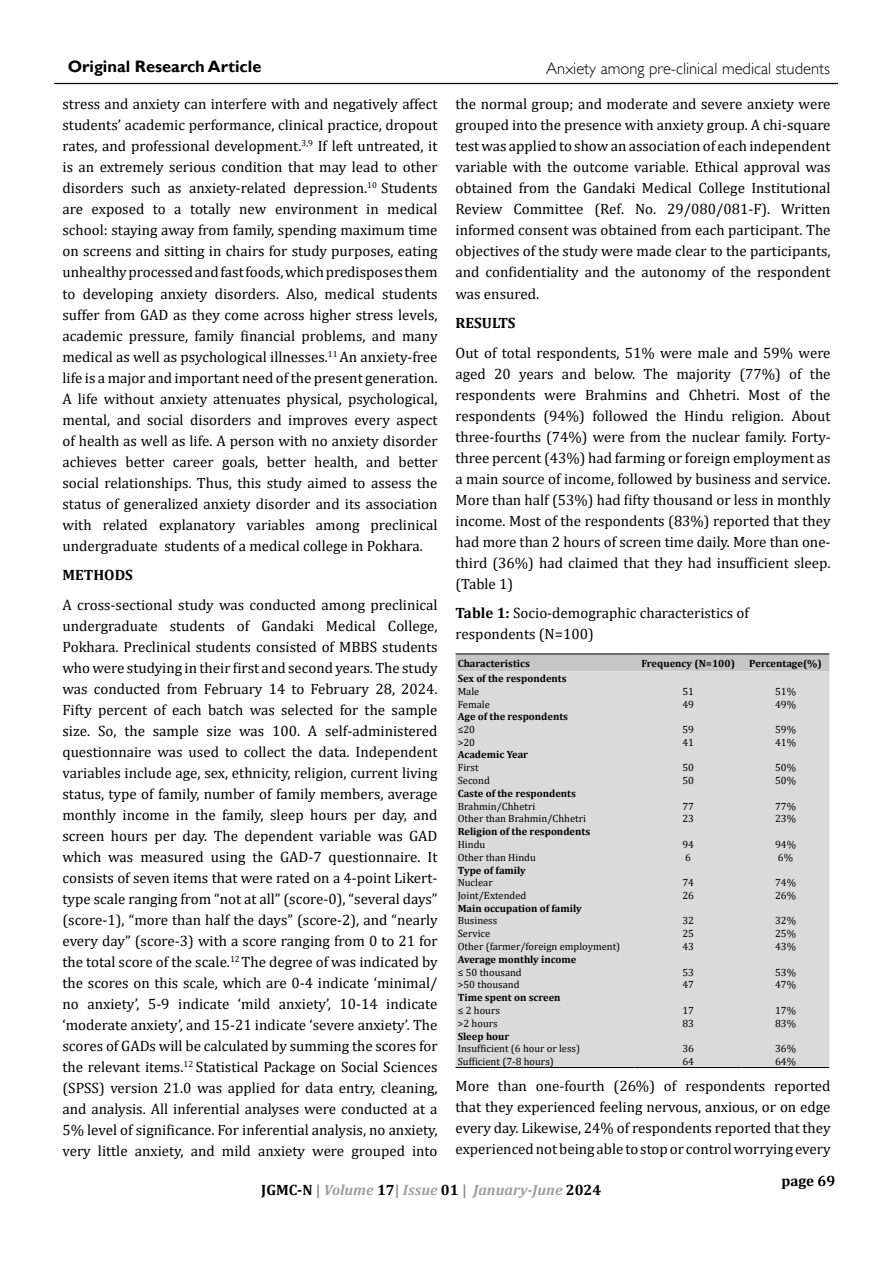
<style>
.page{position:relative;width:893px;height:1263px;background:#fff}
.page>*{position:absolute;margin:0;border:0;box-sizing:border-box;transform-origin:0 0}
.t1{font:300 16.5px "Gill Sans";color:#000}
.t2{font:700 16.5px "Gill Sans";color:#000}
.t3{font:15px/21px "Cambria";color:#000;text-align:justify}
.t4{font:italic 700 15px "Cambria";color:#9d9d9c}
.t5{font:700 15px "Cambria";color:#000}
.t6{font:10.5px "Cambria";color:#000}
.t7{font:700 10.5px "Cambria";color:#000}
.s1{font-weight:700}
.s2{font-style:normal;color:#000}
.s3{font-style:normal;color:#878787}
</style>
<div class="page">
<hr style="left:54px;top:83px;width:784px;height:1px;background:#000">
<div style="left:456px;top:654px;width:373px;height:17px;background:#c6c6c6"></div>
<div style="left:456px;top:671px;width:373px;height:396px;background:#dadada"></div>
<hr style="left:456px;top:653px;width:179px;height:1px;background:#000">
<hr style="left:635px;top:653px;width:107px;height:1px;background:#000">
<hr style="left:742px;top:653px;width:87px;height:1px;background:#000">
<hr style="left:456px;top:1067px;width:179px;height:1px;background:#000">
<hr style="left:635px;top:1067px;width:107px;height:1px;background:#000">
<hr style="left:742px;top:1067px;width:87px;height:1px;background:#000">
<p class="t2" style="left:68px;top:56px;width:195px">Original Research Article</p>
<p class="t3" style="left:62px;top:94px;width:377px">stress and anxiety can interfere with and negatively affect students’ academic performance, clinical practice, dropout rates, and professional development.<sup>3,9</sup> If left untreated, it is an extremely serious condition that may lead to other disorders such as anxiety-related depression.<sup>10</sup> Students are exposed to a totally new environment in medical school: staying away from family, spending maximum time on screens and sitting in chairs for study purposes, eating unhealthy processed and fast foods, which predisposes them to developing anxiety disorders. Also, medical students suffer from GAD as they come across higher stress levels, academic pressure, family financial problems, and many medical as well as psychological illnesses.<sup>11</sup> An anxiety-free life is a major and important need of the present generation.<br>A life without anxiety attenuates physical, psychological, mental, and social disorders and improves every aspect of health as well as life. A person with no anxiety disorder achieves better career goals, better health, and better social relationships. Thus, this study aimed to assess the status of generalized anxiety disorder and its association with related explanatory variables among preclinical undergraduate students of a medical college in Pokhara.</p>
<p class="t5" style="left:62px;top:564px;width:72px">METHODS</p>
<p class="t3" style="left:62px;top:594px;width:377px">A cross-sectional study was conducted among preclinical undergraduate students of Gandaki Medical College, Pokhara. Preclinical students consisted of MBBS students who were studying in their first and second years. The study was conducted from February 14 to February 28, 2024.<br>Fifty percent of each batch was selected for the sample size. So, the sample size was 100. A self-administered questionnaire was used to collect the data. Independent variables include age, sex, ethnicity, religion, current living status, type of family, number of family members, average monthly income in the family, sleep hours per day, and screen hours per day. The dependent variable was GAD which was measured using the GAD-7 questionnaire. It consists of seven items that were rated on a 4-point Likert&shy;type scale ranging from “not at all” (score-0), “several days” (score-1), “more than half the days” (score-2), and “nearly every day” (score-3) with a score ranging from 0 to 21 for the total score of the scale.<sup>12</sup> The degree of was indicated by the scores on this scale, which are 0-4 indicate ‘minimal/ no anxiety’, 5-9 indicate ‘mild anxiety’, 10-14 indicate ‘moderate anxiety’, and 15-21 indicate ‘severe anxiety’. The scores of GADs will be calculated by summing the scores for the relevant items.<sup>12</sup> Statistical Package on Social Sciences (SPSS) version 21.0 was applied for data entry, cleaning, and analysis. All inferential analyses were conducted at a 5% level of significance. For inferential analysis, no anxiety, very little anxiety, and mild anxiety were grouped into</p>
<p class="t1" style="left:546px;top:58px;width:285px">Anxiety among pre-clinical medical students</p>
<p class="t3" style="left:456px;top:94px;width:377px">the normal group; and moderate and severe anxiety were grouped into the presence with anxiety group. A chi-square test was applied to show an association of each independent variable with the outcome variable. Ethical approval was obtained from the Gandaki Medical College Institutional Review Committee (Ref. No. 29/080/081-F). Written informed consent was obtained from each participant. The objectives of the study were made clear to the participants, and confidentiality and the autonomy of the respondent was ensured.</p>
<p class="t5" style="left:456px;top:312px;width:61px">RESULTS</p>
<p class="t3" style="left:456px;top:342px;width:377px">Out of total respondents, 51% were male and 59% were aged 20 years and below. The majority (77%) of the respondents were Brahmins and Chhetri. Most of the respondents (94%) followed the Hindu religion. About three-fourths (74%) were from the nuclear family. Forty&shy;three percent (43%) had farming or foreign employment as a main source of income, followed by business and service.<br>More than half (53%) had fifty thousand or less in monthly income. Most of the respondents (83%) reported that they had more than 2 hours of screen time daily. More than one&shy;third (36%) had claimed that they had insufficient sleep. (Table 1)</p>
<p class="t3" style="left:456px;top:602px;width:295px"><span class="s1">Table 1:</span> Socio-demographic characteristics of respondents (N=100)</p>
<p class="t7" style="left:458px;top:656px;width:74px">Characteristics</p>
<p class="t7" style="left:641px;top:656px;width:95px">Frequency (N=100)</p>
<p class="t7" style="left:749px;top:656px;width:74px">Percentage(%)</p>
<p class="t7" style="left:458px;top:671px;width:110px">Sex of the respondents</p>
<p class="t6" style="left:458px;top:685px;width:23px">Male</p>
<p class="t6" style="left:682px;top:685px;width:13px">51</p>
<p class="t6" style="left:775px;top:685px;width:22px">51%</p>
<p class="t6" style="left:458px;top:698px;width:34px">Female</p>
<p class="t6" style="left:682px;top:698px;width:13px">49</p>
<p class="t6" style="left:775px;top:698px;width:22px">49%</p>
<p class="t7" style="left:458px;top:709px;width:112px">Age of the respondents</p>
<p class="t6" style="left:458px;top:723px;width:19px">≤20</p>
<p class="t6" style="left:682px;top:723px;width:13px">59</p>
<p class="t6" style="left:775px;top:723px;width:22px">59%</p>
<p class="t6" style="left:458px;top:736px;width:19px">&gt;20</p>
<p class="t6" style="left:682px;top:736px;width:13px">41</p>
<p class="t6" style="left:775px;top:736px;width:22px">41%</p>
<p class="t7" style="left:458px;top:747px;width:72px">Academic Year</p>
<p class="t6" style="left:458px;top:761px;width:22px">First</p>
<p class="t6" style="left:682px;top:761px;width:13px">50</p>
<p class="t6" style="left:775px;top:761px;width:22px">50%</p>
<p class="t6" style="left:458px;top:774px;width:34px">Second</p>
<p class="t6" style="left:682px;top:774px;width:13px">50</p>
<p class="t6" style="left:775px;top:774px;width:22px">50%</p>
<p class="t7" style="left:458px;top:786px;width:120px">Caste of the respondents</p>
<p class="t6" style="left:458px;top:800px;width:79px">Brahmin/Chhetri</p>
<p class="t6" style="left:682px;top:800px;width:13px">77</p>
<p class="t6" style="left:775px;top:800px;width:22px">77%</p>
<p class="t6" style="left:458px;top:812px;width:130px">Other than Brahmin/Chhetri</p>
<p class="t6" style="left:682px;top:812px;width:13px">23</p>
<p class="t6" style="left:775px;top:812px;width:22px">23%</p>
<p class="t7" style="left:458px;top:824px;width:134px">Religion of the respondents</p>
<p class="t6" style="left:458px;top:838px;width:29px">Hindu</p>
<p class="t6" style="left:682px;top:838px;width:13px">94</p>
<p class="t6" style="left:775px;top:838px;width:22px">94%</p>
<p class="t6" style="left:458px;top:851px;width:80px">Other than Hindu</p>
<p class="t6" style="left:685px;top:851px;width:7px">6</p>
<p class="t6" style="left:778px;top:851px;width:17px">6%</p>
<p class="t7" style="left:458px;top:862px;width:70px">Type of family</p>
<p class="t6" style="left:458px;top:876px;width:37px">Nuclear</p>
<p class="t6" style="left:682px;top:876px;width:13px">74</p>
<p class="t6" style="left:775px;top:876px;width:22px">74%</p>
<p class="t6" style="left:458px;top:889px;width:70px">Joint/Extended</p>
<p class="t6" style="left:682px;top:889px;width:13px">26</p>
<p class="t6" style="left:775px;top:889px;width:22px">26%</p>
<p class="t7" style="left:458px;top:901px;width:126px">Main occupation of family</p>
<p class="t6" style="left:458px;top:914px;width:41px">Business</p>
<p class="t6" style="left:682px;top:914px;width:13px">32</p>
<p class="t6" style="left:775px;top:914px;width:22px">32%</p>
<p class="t6" style="left:458px;top:927px;width:34px">Service</p>
<p class="t6" style="left:682px;top:927px;width:13px">25</p>
<p class="t6" style="left:775px;top:927px;width:22px">25%</p>
<p class="t6" style="left:458px;top:940px;width:164px">Other (farmer/foreign employment)</p>
<p class="t6" style="left:682px;top:940px;width:13px">43</p>
<p class="t6" style="left:775px;top:940px;width:22px">43%</p>
<p class="t7" style="left:458px;top:952px;width:120px">Average monthly income</p>
<p class="t6" style="left:458px;top:966px;width:66px">≤ 50 thousand</p>
<p class="t6" style="left:682px;top:966px;width:13px">53</p>
<p class="t6" style="left:775px;top:966px;width:22px">53%</p>
<p class="t6" style="left:458px;top:978px;width:63px">&gt;50 thousand</p>
<p class="t6" style="left:682px;top:978px;width:13px">47</p>
<p class="t6" style="left:775px;top:978px;width:22px">47%</p>
<p class="t7" style="left:458px;top:990px;width:104px">Time spent on screen</p>
<p class="t6" style="left:458px;top:1004px;width:44px">≤ 2 hours</p>
<p class="t6" style="left:682px;top:1004px;width:13px">17</p>
<p class="t6" style="left:775px;top:1004px;width:22px">17%</p>
<p class="t6" style="left:458px;top:1017px;width:41px">&gt;2 hours</p>
<p class="t6" style="left:682px;top:1017px;width:13px">83</p>
<p class="t6" style="left:775px;top:1017px;width:22px">83%</p>
<p class="t7" style="left:458px;top:1028px;width:53px">Sleep hour</p>
<p class="t6" style="left:458px;top:1042px;width:124px">Insufficient (6 hour or less)</p>
<p class="t6" style="left:682px;top:1042px;width:13px">36</p>
<p class="t6" style="left:775px;top:1042px;width:22px">36%</p>
<p class="t6" style="left:458px;top:1055px;width:98px">Sufficient (7-8 hours)</p>
<p class="t6" style="left:682px;top:1055px;width:13px">64</p>
<p class="t6" style="left:775px;top:1055px;width:22px">64%</p>
<p class="t3" style="left:456px;top:1076px;width:377px">More than one-fourth (26%) of respondents reported that they experienced feeling nervous, anxious, or on edge every day. Likewise, 24% of respondents reported that they experienced not being able to stop or control worrying every</p>
<p class="t4" style="left:261px;top:1181px;width:342px"><span class="s2">JGMC-N</span> <span class="s3">|</span> Volume <span class="s2">17</span><span class="s3">|</span> Issue <span class="s2">01</span> <span class="s3">|</span> January-June <span class="s2">2024</span></p>
<p class="t5" style="left:781px;top:1170px;width:55px">page 69</p>
</div>
